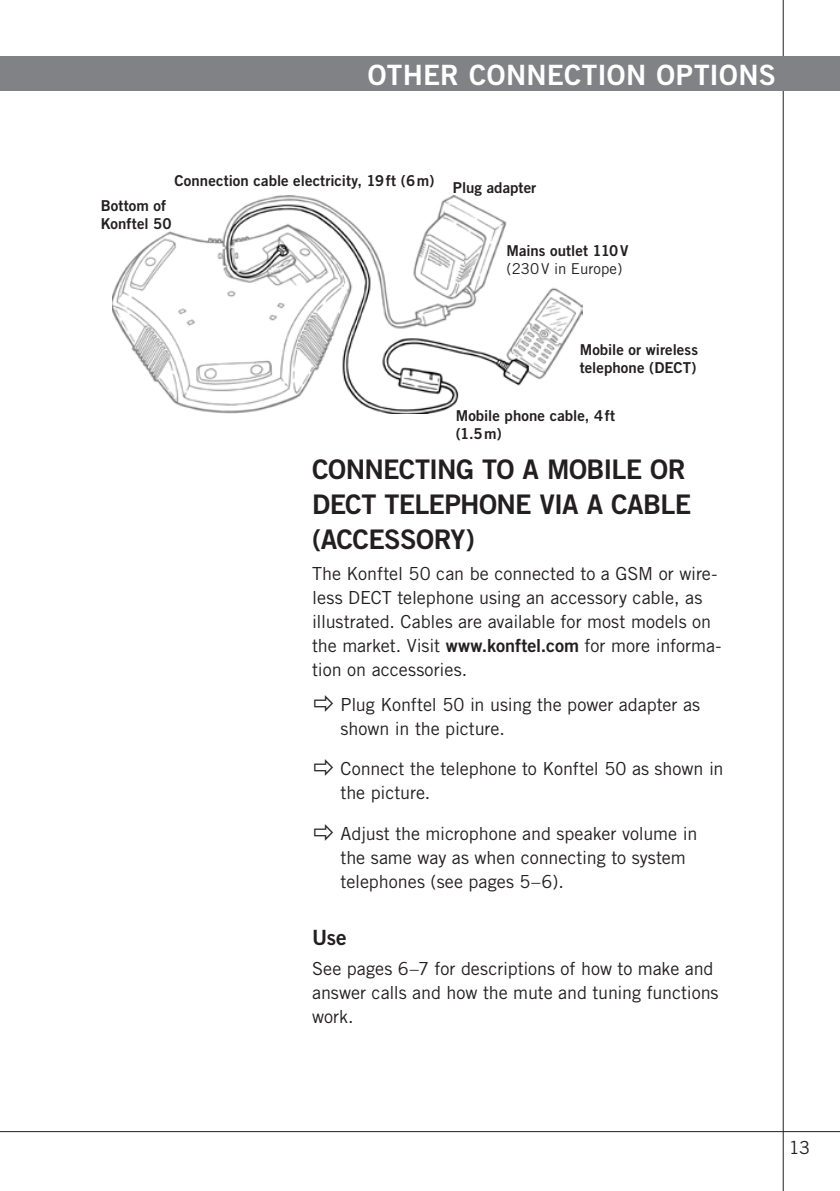
<style>
.page{position:relative;width:840px;height:1191px;background:#fff}
.page>*{position:absolute;margin:0;border:0;box-sizing:border-box;transform-origin:0 0}
.t1{font:28px "Trade Gothic Bold Two";color:#fff}
.t2{font:27px "Trade Gothic Bold Two";letter-spacing:-.015em;color:#231f20}
.t3{font:21px "Trade Gothic Bold Two";color:#231f20}
.t4{font:18px/24px "Trade Gothic";letter-spacing:-.005em;color:#231f20}
.t5{font:15px/18px "Trade Gothic Bold Two";letter-spacing:.005em;color:#231f20}
.t6{font:15px "Trade Gothic";letter-spacing:.005em;color:#231f20}
.s1{font-family:"Trade Gothic Bold Two"}
</style>
<div class="page">
<hr style="left:782px;top:0;width:1px;height:1191px;background:#231f20">
<hr style="left:0;top:1131px;width:839px;height:1px;background:#231f20">
<div style="left:0;top:57px;width:839px;height:34px;background:#808285"></div>
<img style="left:112px;top:195px;width:470px;height:218px">
<h1 class="t1" style="left:368px;top:57px;width:38px">Other</h1>
<h1 class="t1" style="left:469px;top:57px;width:19px">connection</h1>
<h1 class="t1" style="left:656px;top:57px;width:18px">options</h1>
<p class="t5" style="left:174px;top:171px;width:261px">Connection cable electricity, 19ft (6m)</p>
<p class="t5" style="left:101px;top:196px;width:72px">Bottom of<br>Konftel 50</p>
<p class="t5" style="left:452px;top:178px;width:85px">Plug adapter</p>
<p class="t5" style="left:506px;top:241px;width:123px">Mains outlet 110V</p>
<p class="t6" style="left:506px;top:260px;width:117px">(230V in Europe)</p>
<p class="t5" style="left:579px;top:340px;width:120px">Mobile or wireless telephone (DECT)</p>
<p class="t5" style="left:455px;top:406px;width:161px">Mobile phone cable, 4ft (1.5m)</p>
<h2 class="t2" style="left:312px;top:452px;width:34px">Connecting</h2>
<h2 class="t2" style="left:482px;top:452px;width:82px">to amobile</h2>
<h2 class="t2" style="left:650px;top:452px;width:18px">or</h2>
<h2 class="t2" style="left:312px;top:488px;width:90px">DECT telephone</h2>
<h2 class="t2" style="left:539px;top:488px;width:14px">via</h2>
<h2 class="t2" style="left:586px;top:488px;width:42px">a cable</h2>
<h2 class="t2" style="left:312px;top:523px;width:26px">(accessor</h2>
<h2 class="t2" style="left:450px;top:523px;width:26px">y)</h2>
<p class="t4" style="left:312px;top:561px;width:410px">The Konftel 50 can be connected to a GSM or wire&shy;less DECT telephone using an accessory cable, as illustrated. Cables are available for most models on the market. Visit <span class="s1">www.konftel.com</span> for more informa&shy;tion on accessories.</p>
<p class="t4" style="left:340px;top:692px;width:361px">Plug Konftel 50 in using the power adapter as shown in the picture.</p>
<p class="t4" style="left:340px;top:756px;width:384px">Connect the telephone to Konftel 50 as shown in the picture.</p>
<p class="t4" style="left:340px;top:821px;width:358px">Adjust the microphone and speaker volume in the same way as when connecting to system telephones (see pages 5–6).</p>
<p class="t3" style="left:312px;top:924px;width:36px">Use</p>
<p class="t4" style="left:312px;top:956px;width:408px">See pages 6–7 for descriptions of how to make and answer calls and how the mute and tuning functions work.</p>
<p class="t4" style="left:788px;top:1135px;width:23px">13</p>
</div>
